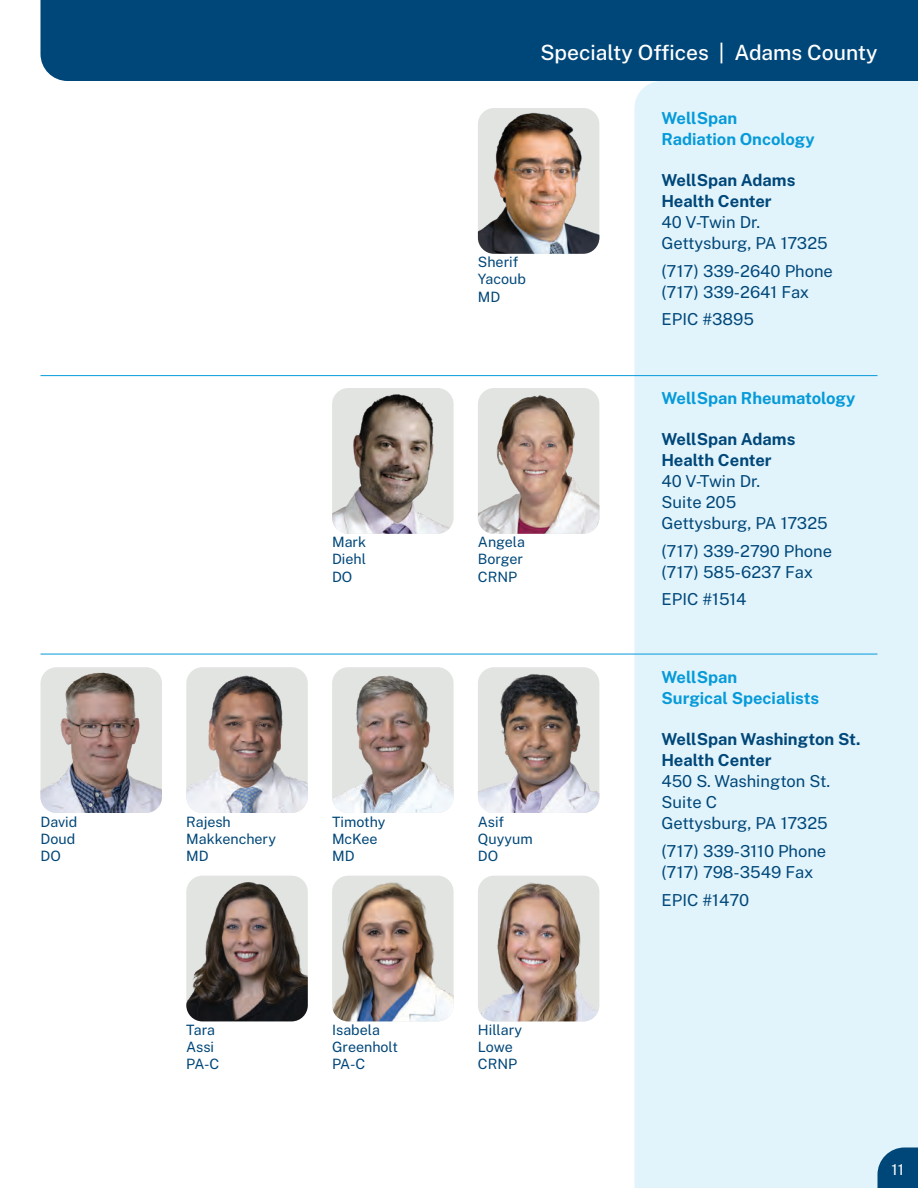
<style>
.page{position:relative;width:918px;height:1188px;background:#fff}
.page>*{position:absolute;margin:0;border:0;box-sizing:border-box;transform-origin:0 0}
.t1{font:500 21px "Public Sans";color:#fff}
.t2{font:16.5px "Public Sans";color:#004779}
.t3{font:700 16.5px/21px "Public Sans";color:#004779}
.t4{font:700 16.5px/21px "Public Sans";color:#069ad9}
.t5{font:15px "Public Sans";color:#fff}
.t6{font:14.25px/17.1px "Public Sans";color:#004779}
</style>
<div class="page">
<div style="left:634px;top:81px;width:284px;height:1107px;background:#e1f4fc"></div>
<div style="left:40px;top:0;width:878px;height:81px;background:#004779"></div>
<svg style="left:878px;top:1148px;width:40px;height:40px;background:#125583"></svg>
<img style="left:40px;top:667px;width:122px;height:146px">
<img style="left:186px;top:876px;width:122px;height:145px">
<img style="left:186px;top:667px;width:122px;height:146px">
<img style="left:332px;top:876px;width:122px;height:145px">
<img style="left:478px;top:876px;width:121px;height:145px">
<img style="left:332px;top:667px;width:122px;height:146px">
<img style="left:478px;top:667px;width:121px;height:146px">
<img style="left:332px;top:388px;width:122px;height:146px">
<img style="left:478px;top:108px;width:121px;height:146px">
<img style="left:478px;top:388px;width:121px;height:146px">
<hr style="left:40px;top:375px;width:838px;height:1px;background:#069ad9">
<hr style="left:40px;top:654px;width:838px;height:1px;background:#069ad9">
<p class="t6" style="left:40px;top:812px;width:38px">David</p>
<p class="t6" style="left:40px;top:829px;width:36px">Doud</p>
<p class="t6" style="left:40px;top:847px;width:22px">DO</p>
<p class="t6" style="left:332px;top:533px;width:36px">Mark</p>
<p class="t6" style="left:332px;top:550px;width:36px">Diehl</p>
<p class="t6" style="left:332px;top:567px;width:22px">DO</p>
<p class="t6" style="left:186px;top:812px;width:91px">Rajesh<br>Makkenchery<br>MD</p>
<p class="t6" style="left:332px;top:812px;width:55px">Timothy</p>
<p class="t6" style="left:332px;top:829px;width:47px">McKee</p>
<p class="t6" style="left:332px;top:847px;width:24px">MD</p>
<p class="t6" style="left:186px;top:1021px;width:30px">Tara</p>
<p class="t6" style="left:186px;top:1038px;width:29px">Assi</p>
<p class="t6" style="left:186px;top:1055px;width:35px">PA-C</p>
<p class="t6" style="left:332px;top:1021px;width:49px">Isabela</p>
<p class="t6" style="left:332px;top:1038px;width:67px">Greenholt<br>PA-C</p>
<p class="t1" style="left:540px;top:39px;width:339px">Specialty Offices | Adams County</p>
<p class="t6" style="left:478px;top:253px;width:42px">Sherif</p>
<p class="t6" style="left:478px;top:270px;width:50px">Yacoub</p>
<p class="t6" style="left:478px;top:287px;width:24px">MD</p>
<p class="t4" style="left:662px;top:107px;width:155px">WellSpan<br>Radiation Oncology</p>
<p class="t3" style="left:662px;top:169px;width:135px">WellSpan Adams</p>
<p class="t3" style="left:662px;top:190px;width:112px">Health Center</p>
<p class="t2" style="left:662px;top:211px;width:100px">40 V-Twin Dr.</p>
<p class="t2" style="left:662px;top:232px;width:168px">Gettysburg, PA 17325</p>
<p class="t2" style="left:662px;top:260px;width:173px">(717) 339-2640 Phone</p>
<p class="t2" style="left:662px;top:281px;width:149px">(717) 339-2641 Fax</p>
<p class="t2" style="left:662px;top:309px;width:94px">EPIC #3895</p>
<p class="t6" style="left:478px;top:533px;width:49px">Angela</p>
<p class="t6" style="left:478px;top:550px;width:47px">Borger</p>
<p class="t6" style="left:478px;top:567px;width:41px">CRNP</p>
<p class="t6" style="left:478px;top:812px;width:28px">Asif</p>
<p class="t6" style="left:478px;top:829px;width:57px">Quyyum<br>DO</p>
<p class="t4" style="left:662px;top:387px;width:195px">WellSpan Rheumatology</p>
<p class="t3" style="left:662px;top:428px;width:135px">WellSpan Adams</p>
<p class="t3" style="left:662px;top:449px;width:112px">Health Center</p>
<p class="t2" style="left:662px;top:470px;width:100px">40 V-Twin Dr.</p>
<p class="t2" style="left:662px;top:491px;width:76px">Suite 205</p>
<p class="t2" style="left:662px;top:512px;width:168px">Gettysburg, PA 17325</p>
<p class="t2" style="left:662px;top:540px;width:172px">(717) 339-2790 Phone</p>
<p class="t2" style="left:662px;top:561px;width:153px">(717) 585-6237 Fax</p>
<p class="t2" style="left:662px;top:589px;width:87px">EPIC #1514</p>
<p class="t4" style="left:662px;top:666px;width:159px">WellSpan<br>Surgical Specialists</p>
<p class="t3" style="left:662px;top:728px;width:200px">WellSpan Washington St.<br>Health Center</p>
<p class="t2" style="left:662px;top:770px;width:170px">450 S. Washington St.</p>
<p class="t2" style="left:662px;top:791px;width:57px">Suite C</p>
<p class="t2" style="left:662px;top:812px;width:168px">Gettysburg, PA 17325</p>
<p class="t2" style="left:662px;top:840px;width:166px">(717) 339-3110 Phone</p>
<p class="t2" style="left:662px;top:861px;width:153px">(717) 798-3549 Fax</p>
<p class="t2" style="left:662px;top:889px;width:89px">EPIC #1470</p>
<p class="t6" style="left:478px;top:1021px;width:46px">Hillary</p>
<p class="t6" style="left:478px;top:1038px;width:36px">Lowe</p>
<p class="t6" style="left:478px;top:1055px;width:41px">CRNP</p>
<p class="t5" style="left:892px;top:1159px;width:14px">11</p>
</div>
